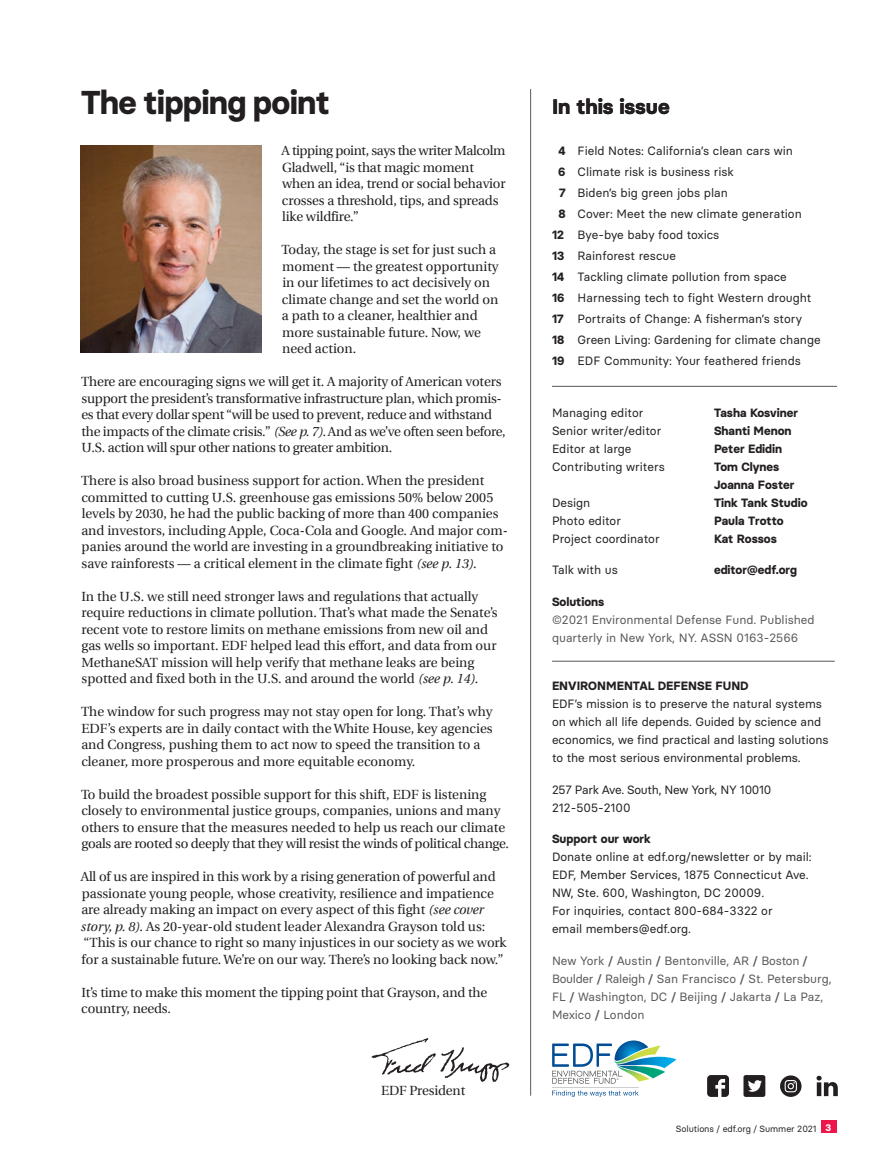
<style>
.page{position:relative;width:891px;height:1161px;background:#fff}
.page>*{position:absolute;margin:0;border:0;box-sizing:border-box;transform-origin:0 0}
.t1{font:700 33px "Basier Circle";letter-spacing:-.02em;color:#231f20}
.t2{font:700 21px "Basier Circle";color:#231f20}
.t3{font:13.35px/16.5px "Utopia";color:#231f20}
.t4{font:13.35px/16.5px "Utopia";letter-spacing:-.02em;color:#231f20}
.t5{font:12px/18px "Basier Circle";color:#231f20}
.t6{font:12px/18px "Basier Circle";color:#57585a}
.t7{font:700 12px/18px "Basier Circle";color:#231f20}
.t8{font:12px/18px "Basier Circle";letter-spacing:-.025em;color:#231f20}
.t9{font:9px "Basier Circle";letter-spacing:-.01em;color:#231f20}
.s1{font-style:italic}
.s2{font-weight:700}
.s3{font-weight:500}
.s4{font-weight:700;font-size:9.6px;color:#fff}
</style>
<div class="page">
<hr style="left:0;top:654px;width:1px;height:507px;background:#231f20">
<img style="left:371px;top:1038px;width:139px;height:44px">
<img style="left:81px;top:145px;width:180px;height:208px">
<hr style="left:530px;top:89px;width:1px;height:1007px;background:#57585a">
<svg style="left:552px;top:1040px;width:125px;height:57px"></svg>
<hr style="left:552px;top:386px;width:285px;height:1px;background:#57585a">
<svg style="left:817px;top:1076px;width:21px;height:20px"></svg>
<svg style="left:707px;top:1075px;width:22px;height:22px"></svg>
<svg style="left:743px;top:1075px;width:22px;height:22px"></svg>
<svg style="left:780px;top:1075px;width:22px;height:22px"></svg>
<hr style="left:552px;top:661px;width:283px;height:1px;background:#57585a">
<div style="left:821px;top:1120px;width:15px;height:13px;background:#ed164b"></div>
<h1 class="t1" style="left:81px;top:82px;width:250px">The tipping point</h1>
<p class="t3" style="left:281px;top:143px;width:226px">A tipping point, says the writer Malcolm Gladwell, “is that magic moment when an idea, trend or social behavior crosses a threshold, tips, and spreads like wildfire.”</p>
<p class="t3" style="left:282px;top:242px;width:218px">Today, the stage is set for just such a moment — the greatest opportunity in our lifetimes to act decisively on climate change and set the world on a path to a cleaner, healthier and more sustainable future. Now, we need action.</p>
<p class="t4" style="left:81px;top:374px;width:426px">There are encouraging signs we will get it. A majority of American voters support the president’s transformative infrastructure plan, which promis&shy;es that every dollar spent “will be used to prevent, reduce and withstand the impacts of the climate crisis.” <span class="s1">(See p. 7).</span> And as we’ve often seen before, U.S. action will spur other nations to greater ambition.</p>
<p class="t3" style="left:81px;top:473px;width:429px">There is also broad business support for action. When the president committed to cutting U.S. greenhouse gas emissions 50% below 2005 levels by 2030, he had the public backing of more than 400 companies and investors, including Apple, Coca-Cola and Google. And major com&shy;panies around the world are investing in a groundbreaking initiative to save rainforests — a critical element in the climate fight <span class="s1">(see p. 13)</span>.</p>
<p class="t3" style="left:81px;top:588px;width:418px">In the U.S. we still need stronger laws and regulations that actually require reductions in climate pollution. That’s what made the Senate’s recent vote to restore limits on methane emissions from new oil and gas wells so important. EDF helped lead this effort, and data from our MethaneSAT mission will help verify that methane leaks are being spotted and fixed both in the U.S. and around the world <span class="s1">(see p. 14)</span>.</p>
<p class="t3" style="left:81px;top:704px;width:413px">The window for such progress may not stay open for long. That’s why EDF’s experts are in daily contact with the White House, key agencies and Congress, pushing them to act now to speed the transition to a cleaner, more prosperous and more equitable economy.</p>
<p class="t3" style="left:81px;top:786px;width:430px">To build the broadest possible support for this shift, EDF is listening closely to environmental justice groups, companies, unions and many others to ensure that the measures needed to help us reach our climate goals are rooted so deeply that they will resist the winds of political change.</p>
<p class="t3" style="left:81px;top:869px;width:427px">All of us are inspired in this work by a rising generation of powerful and passionate young people, whose creativity, resilience and impatience are already making an impact on every aspect of this fight <span class="s1">(see cover story, p. 8)</span>. As 20-year-old student leader Alexandra Grayson told us: “This is our chance to right so many injustices in our society as we work for a sustainable future. We’re on our way. There’s no looking back now.”</p>
<p class="t3" style="left:81px;top:984px;width:408px">It’s time to make this moment the tipping point that Grayson, and the country, needs.</p>
<p class="t3" style="left:381px;top:1082px;width:86px">EDF President</p>
<h2 class="t2" style="left:552px;top:94px;width:119px">In this issue</h2>
<p class="t5" style="left:559px;top:141px;width:236px"><span class="s2">4</span> Field Notes: California’s clean cars win</p>
<p class="t5" style="left:558px;top:162px;width:177px"><span class="s2">6</span> Climate risk is business risk</p>
<p class="t5" style="left:559px;top:183px;width:170px"><span class="s2">7</span> Biden’s big green jobs plan</p>
<p class="t5" style="left:558px;top:204px;width:245px"><span class="s2">8</span> Cover: Meet the new climate generation</p>
<p class="t5" style="left:552px;top:225px;width:169px"><span class="s2">12</span> Bye-bye baby food toxics</p>
<p class="t5" style="left:552px;top:246px;width:125px"><span class="s2">13</span> Rainforest rescue</p>
<p class="t5" style="left:552px;top:267px;width:236px"><span class="s2">14</span> Tackling climate pollution from space</p>
<p class="t5" style="left:552px;top:288px;width:261px"><span class="s2">16</span> Harnessing tech to fight Western drought</p>
<p class="t5" style="left:552px;top:309px;width:251px"><span class="s2">17</span> Portraits of Change: A fisherman’s story</p>
<p class="t5" style="left:552px;top:330px;width:270px"><span class="s2">18</span> Green Living: Gardening for climate change</p>
<p class="t5" style="left:552px;top:351px;width:250px"><span class="s2">19</span> EDF Community: Your feathered friends</p>
<p class="t5" style="left:552px;top:403px;width:93px">Managing editor</p>
<p class="t7" style="left:714px;top:403px;width:86px">Tasha Kosviner</p>
<p class="t5" style="left:552px;top:421px;width:111px">Senior writer/editor</p>
<p class="t7" style="left:714px;top:421px;width:79px">Shanti Menon</p>
<p class="t5" style="left:552px;top:439px;width:81px">Editor at large</p>
<p class="t7" style="left:714px;top:439px;width:70px">Peter Edidin</p>
<p class="t5" style="left:552px;top:457px;width:114px">Contributing writers</p>
<p class="t7" style="left:714px;top:457px;width:82px">Tom Clynes<br>Joanna Foster</p>
<p class="t5" style="left:552px;top:493px;width:40px">Design</p>
<p class="t7" style="left:714px;top:493px;width:95px">Tink Tank Studio</p>
<p class="t5" style="left:552px;top:511px;width:71px">Photo editor</p>
<p class="t7" style="left:714px;top:511px;width:71px">Paula Trotto</p>
<p class="t5" style="left:552px;top:529px;width:109px">Project coordinator</p>
<p class="t7" style="left:714px;top:529px;width:64px">Kat Rossos</p>
<p class="t5" style="left:552px;top:561px;width:67px">Talk with us</p>
<p class="t7" style="left:714px;top:561px;width:85px">editor@edf.org</p>
<p class="t7" style="left:552px;top:592px;width:54px">Solutions</p>
<p class="t6" style="left:552px;top:610px;width:264px">©2021 Environmental Defense Fund. Published quarterly in New York, NY. ASSN 0163-2566</p>
<p class="t7" style="left:552px;top:677px;width:198px">ENVIRONMENTAL DEFENSE FUND</p>
<p class="t5" style="left:552px;top:695px;width:278px">EDF’s mission is to preserve the natural systems on which all life depends. Guided by science and economics, we find practical and lasting solutions to the most serious environmental problems.</p>
<p class="t8" style="left:552px;top:781px;width:221px">257 Park Ave. South, New York, NY 10010<br>212-505-2100</p>
<p class="t7" style="left:552px;top:830px;width:100px">Support our work</p>
<p class="t5" style="left:552px;top:848px;width:261px">Donate online at edf.org/newsletter or by mail:<br>EDF, Member Services, 1875 Connecticut Ave.<br>NW, Ste. 600, Washington, DC 20009.<br>For inquiries, contact 800-684-3322 or<br>email members@edf.org.</p>
<p class="t6" style="left:552px;top:952px;width:281px">New York <span class="s3">/</span> Austin <span class="s3">/</span> Bentonville, AR <span class="s3">/</span> Boston <span class="s3">/ </span>Boulder <span class="s3">/</span> Raleigh <span class="s3">/</span> San Francisco <span class="s3">/</span> St. Petersburg, FL <span class="s3">/</span> Washington, DC <span class="s3">/</span> Beijing <span class="s3">/</span> Jakarta <span class="s3">/</span> La Paz, Mexico <span class="s3">/</span> London</p>
<p class="t9" style="left:676px;top:1123px;width:157px">Solutions / edf.org / Summer 2021 <span class="s4">3</span></p>
</div>
